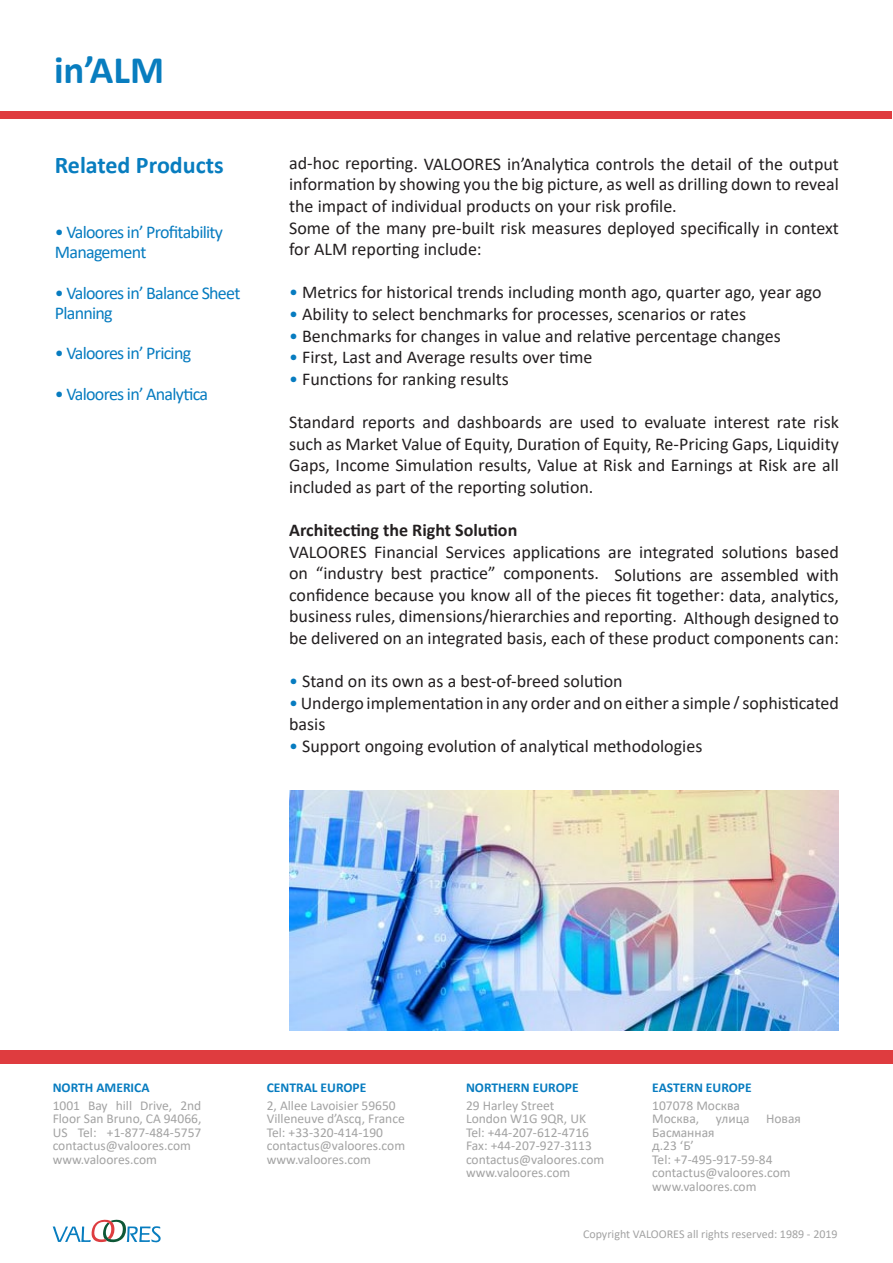
<style>
.page{position:relative;width:893px;height:1263px;background:#fff}
.page>*{position:absolute;margin:0;border:0;box-sizing:border-box;transform-origin:0 0}
.t1{font:700 39px "Calibri";color:#087dbf}
.t2{font:700 24px "Calibri";color:#087dbf}
.t3{font:18px/21.6px "Calibri";color:#231f20;text-align:justify}
.t4{font:18px/20.2px "Calibri";letter-spacing:-.04em;color:#077cc0}
.t5{font:700 18px "Calibri";color:#231f20}
.t6{font:13.5px/13.5px "Calibri";color:#a3a3a3}
.t7{font:700 13.5px "Calibri";color:#077cc0}
.t8{font:12px "Calibri";color:#a3a3a3}
.s1{color:#077cc0}
</style>
<div class="page">
<div style="left:0;top:111px;width:891px;height:7px;background:#df3c3f"></div>
<svg style="left:53px;top:1219px;width:108px;height:23px"></svg>
<div style="left:0;top:1051px;width:893px;height:13px;background:#df3c3f"></div>
<img style="left:289px;top:791px;width:550px;height:239px">
<p class="t1" style="left:54px;top:43px;width:112px">in’ALM</p>
<p class="t2" style="left:55px;top:148px;width:170px">Related Products</p>
<p class="t4" style="left:55px;top:221px;width:170px">• Valoores in’ Profitability<br>Management</p>
<p class="t4" style="left:55px;top:282px;width:187px">• Valoores in’ Balance Sheet<br>Planning</p>
<p class="t4" style="left:55px;top:343px;width:138px">• Valoores in’ Pricing</p>
<p class="t4" style="left:55px;top:383px;width:155px">• Valoores in’ Analytica</p>
<p class="t3" style="left:289px;top:153px;width:551px;line-height:20.9px">ad-hoc reporting. VALOORES in’Analytica controls the detail of the output information by showing you the big picture, as well as drilling down to reveal the impact of individual products on your risk profile.</p>
<p class="t3" style="left:289px;top:216px;width:551px">Some of the many pre-built risk measures deployed specifically in context for ALM reporting include:</p>
<p class="t3" style="left:289px;top:281px;width:534px"><span class="s1">•</span> Metrics for historical trends including month ago, quarter ago, year ago</p>
<p class="t3" style="left:289px;top:303px;width:458px"><span class="s1">•</span> Ability to select benchmarks for processes, scenarios or rates</p>
<p class="t3" style="left:289px;top:324px;width:493px"><span class="s1">•</span> Benchmarks for changes in value and relative percentage changes</p>
<p class="t3" style="left:289px;top:346px;width:305px"><span class="s1">•</span> First, Last and Average results over time</p>
<p class="t3" style="left:289px;top:367px;width:221px"><span class="s1">•</span> Functions for ranking results</p>
<p class="t3" style="left:289px;top:411px;width:551px">Standard reports and dashboards are used to evaluate interest rate risk such as Market Value of Equity, Duration of Equity, Re-Pricing Gaps, Liquidity Gaps, Income Simulation results, Value at Risk and Earnings at Risk are all included as part of the reporting solution.</p>
<p class="t5" style="left:289px;top:517px;width:230px">Architecting the Right Solution</p>
<p class="t3" style="left:289px;top:540px;width:551px">VALOORES Financial Services applications are integrated solutions based on “industry best practice” components. Solutions are assembled with confidence because you know all of the pieces fit together: data, analytics, business rules, dimensions/hierarchies and reporting. Although designed to be delivered on an integrated basis, each of these product components can:</p>
<p class="t3" style="left:289px;top:670px;width:335px"><span class="s1">•</span> Stand on its own as a best-of-breed solution</p>
<p class="t3" style="left:289px;top:691px;width:551px"><span class="s1">•</span> Undergo implementation in any order and on either a simple / sophisticated basis</p>
<p class="t3" style="left:289px;top:735px;width:415px"><span class="s1">•</span> Support ongoing evolution of analytical methodologies</p>
<p class="t7" style="left:53px;top:1078px;width:98px">NORTH AMERICA</p>
<p class="t7" style="left:267px;top:1078px;width:101px">CENTRAL EUROPE</p>
<p class="t7" style="left:466px;top:1078px;width:114px">NORTHERN EUROPE</p>
<p class="t7" style="left:652px;top:1078px;width:101px">EASTERN EUROPE</p>
<p class="t6" style="left:53px;top:1098px;width:150px">1001 Bay hill Drive, 2nd<br>Floor San Bruno, CA 94066,<br>US Tel: +1-877-484-5757 contactus@valoores.com www.valoores.com</p>
<p class="t6" style="left:267px;top:1098px;width:130px">2, Allee Lavoisier 59650</p>
<p class="t6" style="left:267px;top:1112px;width:139px">Villeneuve d’Ascq, France</p>
<p class="t6" style="left:267px;top:1125px;width:118px">Tel: +33-320-414-190</p>
<p class="t6" style="left:267px;top:1139px;width:140px">contactus@valoores.com</p>
<p class="t6" style="left:267px;top:1152px;width:106px">www.valoores.com</p>
<p class="t6" style="left:466px;top:1098px;width:90px">29 Harley Street</p>
<p class="t6" style="left:466px;top:1112px;width:122px">London W1G 9QR, UK</p>
<p class="t6" style="left:466px;top:1125px;width:125px">Tel: +44-207-612-4716</p>
<p class="t6" style="left:466px;top:1139px;width:127px">Fax: +44-207-927-3113</p>
<p class="t6" style="left:466px;top:1152px;width:140px">contactus@valoores.com</p>
<p class="t6" style="left:466px;top:1166px;width:106px">www.valoores.com</p>
<p class="t6" style="left:652px;top:1098px;width:89px">107078 Москва</p>
<p class="t6" style="left:652px;top:1112px;width:150px">Москва, улица Новая<br>Басманная</p>
<p class="t6" style="left:652px;top:1139px;width:43px">д.23 ‘Б’</p>
<p class="t6" style="left:652px;top:1152px;width:122px">Tel: +7-495-917-59-84</p>
<p class="t6" style="left:652px;top:1166px;width:140px">contactus@valoores.com</p>
<p class="t6" style="left:652px;top:1179px;width:106px">www.valoores.com</p>
<p class="t8" style="left:583px;top:1226px;width:256px">Copyright VALOORES all rights reserved: 1989 - 2019</p>
</div>
